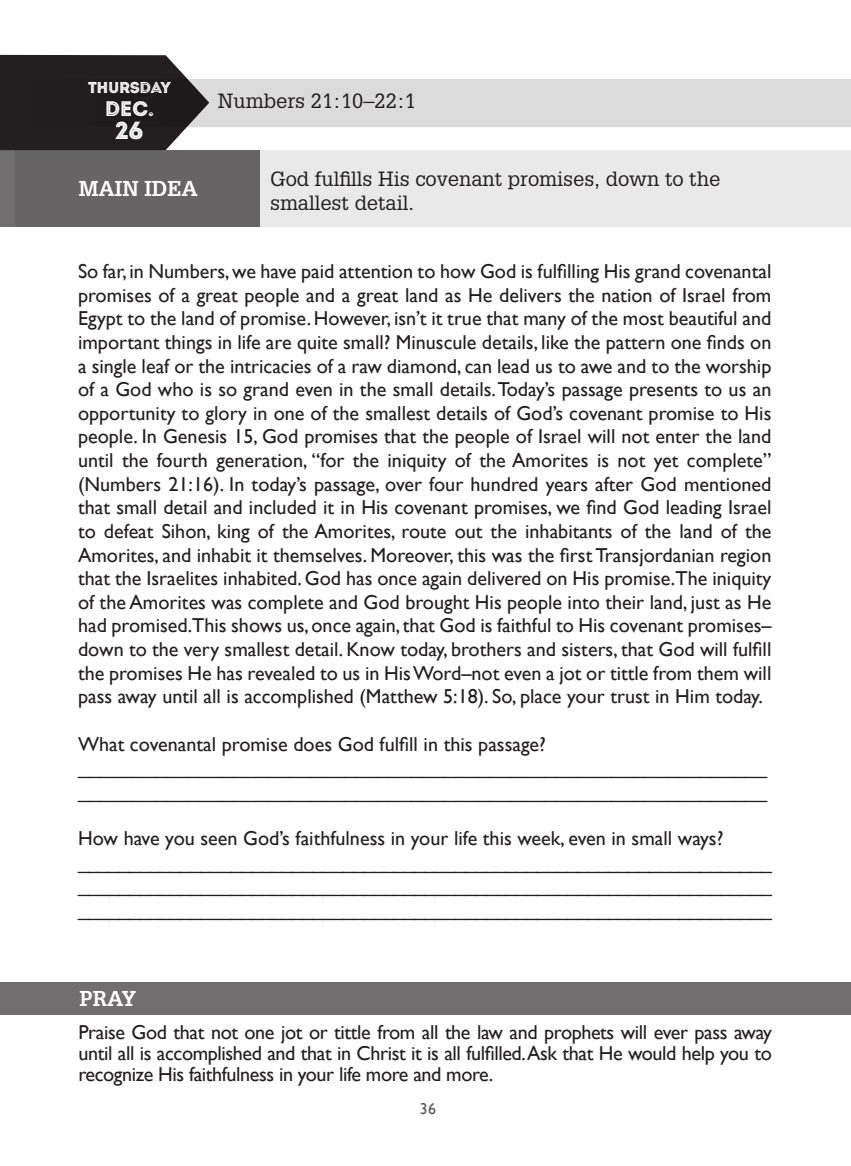
<style>
.page{position:relative;width:851px;height:1166px;background:#fff}
.page>*{position:absolute;margin:0;border:0;box-sizing:border-box;transform-origin:0 0}
.Week_of{font:24.5px "Intro Inline";color:#fff}
.t1{font:700 21px "Glypha LT Std";color:#fff}
.Week_of-2{font:21px "Intro Inline";color:#fff}
.Text{font:20.12px/23.6px "Gill Sans";color:#231f20;text-align:justify}
.Text-2{font:20.12px/23.6px "Glypha LT Std";color:#231f20}
.Week_of-3{font:15.75px "Intro Inline";letter-spacing:-.025em;color:#fff}
.t2{font:15.75px "Gill Sans";color:#57585a}
</style>
<div class="page">
<svg style="left:0;top:55px;width:209px;height:95px;background:#423f40"></svg>
<div style="left:0;top:982px;width:850px;height:33px;background:#706e6e"></div>
<div style="left:15px;top:150px;width:835px;height:77px;background:#e9e9e9"></div>
<div style="left:0;top:150px;width:260px;height:77px;background:#666464"></div>
<svg style="left:17px;top:79px;width:833px;height:47px;background:#b3b1b2"></svg>
<p class="Week_of-3" style="left:88px;top:78px;width:84px">THURSDAY</p>
<p class="Week_of-2" style="left:105px;top:96px;width:51px">DEC.</p>
<p class="Week_of" style="left:115px;top:115px;width:30px">26</p>
<p class="t1" style="left:79px;top:175px;width:121px">MAIN IDEA</p>
<p class="Text-2" style="left:218px;top:89px;width:199px">Numbers 21:10–22:1</p>
<p class="Text-2" style="left:270px;top:166px;width:451px">God fulfills His covenant promises, down to the smallest detail.</p>
<p class="Text" style="left:78px;top:260px;width:695px">So far, in Numbers, we have paid attention to how God is fulfilling His grand covenantal promises of a great people and a great land as He delivers the nation of Israel from Egypt to the land of promise. However, isn’t it true that many of the most beautiful and important things in life are quite small? Minuscule details, like the pattern one finds on a single leaf or the intricacies of a raw diamond, can lead us to awe and to the worship of a God who is so grand even in the small details. Today’s passage presents to us an opportunity to glory in one of the smallest details of God’s covenant promise to His people. In Genesis 15, God promises that the people of Israel will not enter the land until the fourth generation, “for the iniquity of the Amorites is not yet complete” (Numbers 21:16). In today’s passage, over four hundred years after God mentioned that small detail and included it in His covenant promises, we find God leading Israel to defeat Sihon, king of the Amorites, route out the inhabitants of the land of the Amorites, and inhabit it themselves. Moreover, this was the first Transjordanian region that the Israelites inhabited. God has once again delivered on His promise.The iniquity of the Amorites was complete and God brought His people into their land, just as He had promised.This shows us, once again, that God is faithful to His covenant promises– down to the very smallest detail. Know today, brothers and sisters, that God will fulfill the promises He has revealed to us in His Word–not even a jot or tittle from them will pass away until all is accomplished (Matthew 5:18). So, place your trust in Him today.</p>
<p class="Text" style="left:78px;top:732px;width:469px">What covenantal promise does God fulfill in this passage?</p>
<p class="Text" style="left:78px;top:756px;width:690px">______________________________________________________________</p>
<p class="Text" style="left:78px;top:779px;width:690px">______________________________________________________________</p>
<p class="Text" style="left:78px;top:827px;width:647px">How have you seen God’s faithfulness in your life this week, even in small ways?</p>
<p class="Text" style="left:78px;top:850px;width:695px">____________________________________________________________________</p>
<p class="Text" style="left:78px;top:874px;width:695px">____________________________________________________________________</p>
<p class="Text" style="left:78px;top:898px;width:695px">____________________________________________________________________</p>
<p class="t1" style="left:79px;top:985px;width:58px">PRAY</p>
<p class="Text" style="left:78px;top:1022px;width:695px;line-height:21px">Praise God that not one jot or tittle from all the law and prophets will ever pass away until all is accomplished and that in Christ it is all fulfilled. Ask that He would help you to recognize His faithfulness in your life more and more.</p>
<p class="t2" style="left:420px;top:1099px;width:18px">36</p>
</div>
